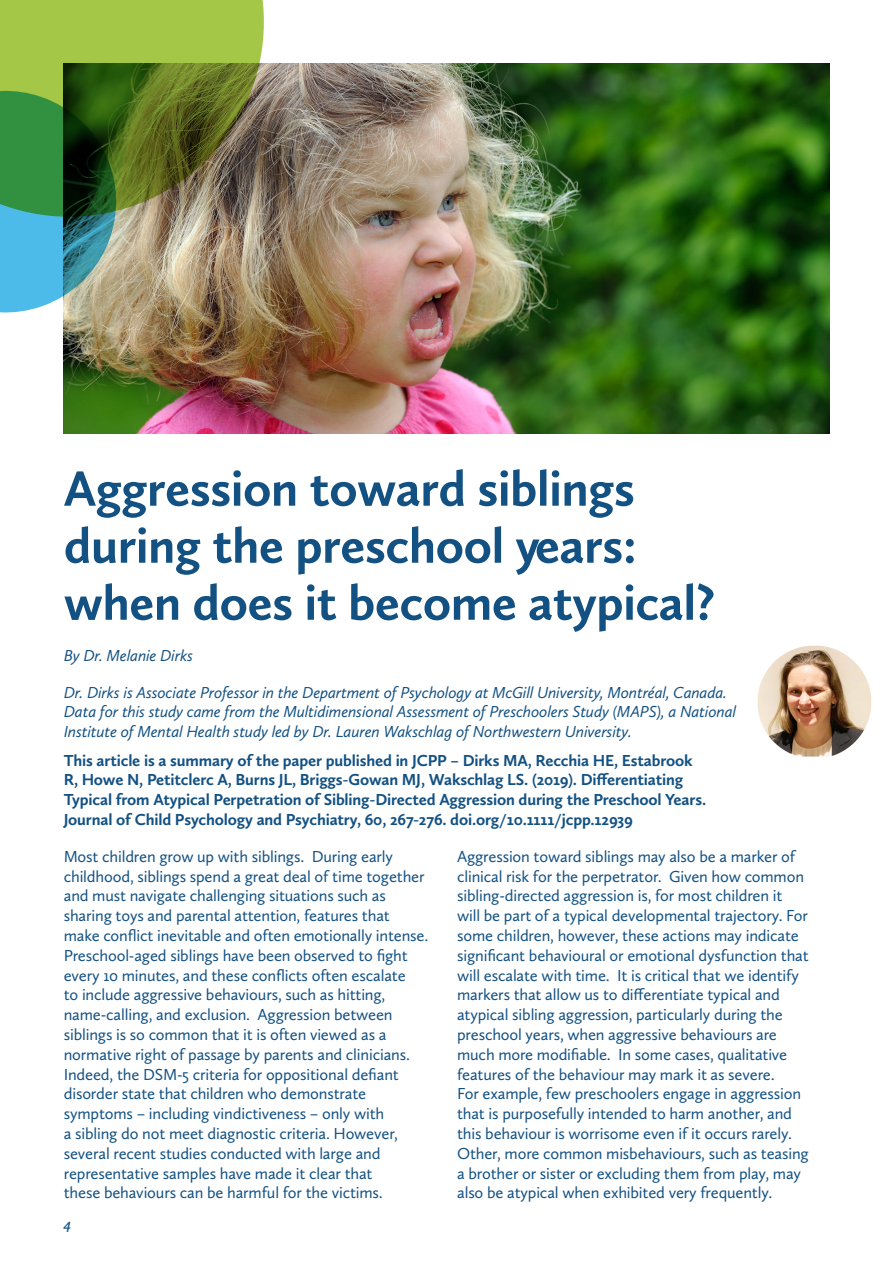
<style>
.page{position:relative;width:893px;height:1263px;background:#fff}
.page>*{position:absolute;margin:0;border:0;box-sizing:border-box;transform-origin:0 0}
.t1{font:700 51px/57px "Calluna Sans";letter-spacing:-.01em;color:#135183}
.t2{font:16.5px/19.8px "Calluna Sans";letter-spacing:-.01em;color:#135183}
.t3{font:700 16.5px/19.8px "Calluna Sans";letter-spacing:-.01em;color:#135183}
.t4{font:italic 16.5px/19.8px "Calluna Sans";letter-spacing:-.01em;color:#135183}
.t5{font:italic 600 15px "Calluna Sans";color:#135183}
</style>
<div class="page">
<img style="left:64px;top:64px;width:765px;height:369px">
<svg style="left:0;top:0;width:289px;height:242px;background:#88954c"></svg>
<svg style="left:0;top:77px;width:130px;height:250px;background:#528c6c"></svg>
<img style="left:757px;top:645px;width:114px;height:112px">
<h1 class="t1" style="left:64px;top:459px;width:653px">Aggression toward siblings during the preschool years: when does it become atypical?</h1>
<p class="t4" style="left:64px;top:645px;width:131px">By Dr. Melanie Dirks</p>
<p class="t4" style="left:64px;top:682px;width:674px">Dr. Dirks is Associate Professor in the Department of Psychology at McGill University, Montréal, Canada.<br>Data for this study came from the Multidimensional Assessment of Preschoolers Study (MAPS), a National<br>Institute of Mental Health study led by Dr. Lauren Wakschlag of Northwestern University.</p>
<p class="t3" style="left:64px;top:750px;width:644px">This article is a summary of the paper published in JCPP – Dirks MA, Recchia HE, Estabrook R, Howe N, Petitclerc A, Burns JL, Briggs-Gowan MJ, Wakschlag LS. (2019). Differentiating Typical from Atypical Perpetration of Sibling-Directed Aggression during the Preschool Years.<br>Journal of Child Psychology and Psychiatry, 60, 267-276. doi.org/10.1111/jcpp.12939</p>
<p class="t2" style="left:64px;top:846px;width:366px">Most children grow up with siblings. During early childhood, siblings spend a great deal of time together and must navigate challenging situations such as sharing toys and parental attention, features that make conflict inevitable and often emotionally intense.<br>Preschool-aged siblings have been observed to fight every 10 minutes, and these conflicts often escalate<br>to include aggressive behaviours, such as hitting, name-calling, and exclusion. Aggression between siblings is so common that it is often viewed as a normative right of passage by parents and clinicians.<br>Indeed, the DSM-5 criteria for oppositional defiant disorder state that children who demonstrate symptoms – including vindictiveness – only with<br>a sibling do not meet diagnostic criteria. However, several recent studies conducted with large and representative samples have made it clear that<br>these behaviours can be harmful for the victims.</p>
<p class="t2" style="left:457px;top:846px;width:353px">Aggression toward siblings may also be a marker of clinical risk for the perpetrator. Given how common sibling-directed aggression is, for most children it will be part of a typical developmental trajectory. For some children, however, these actions may indicate significant behavioural or emotional dysfunction that will escalate with time. It is critical that we identify markers that allow us to differentiate typical and atypical sibling aggression, particularly during the preschool years, when aggressive behaviours are much more modifiable. In some cases, qualitative features of the behaviour may mark it as severe.<br>For example, few preschoolers engage in aggression that is purposefully intended to harm another, and this behaviour is worrisome even if it occurs rarely.<br>Other, more common misbehaviours, such as teasing a brother or sister or excluding them from play, may also be atypical when exhibited very frequently.</p>
<p class="t5" style="left:64px;top:1214px;width:9px">4</p>
</div>
